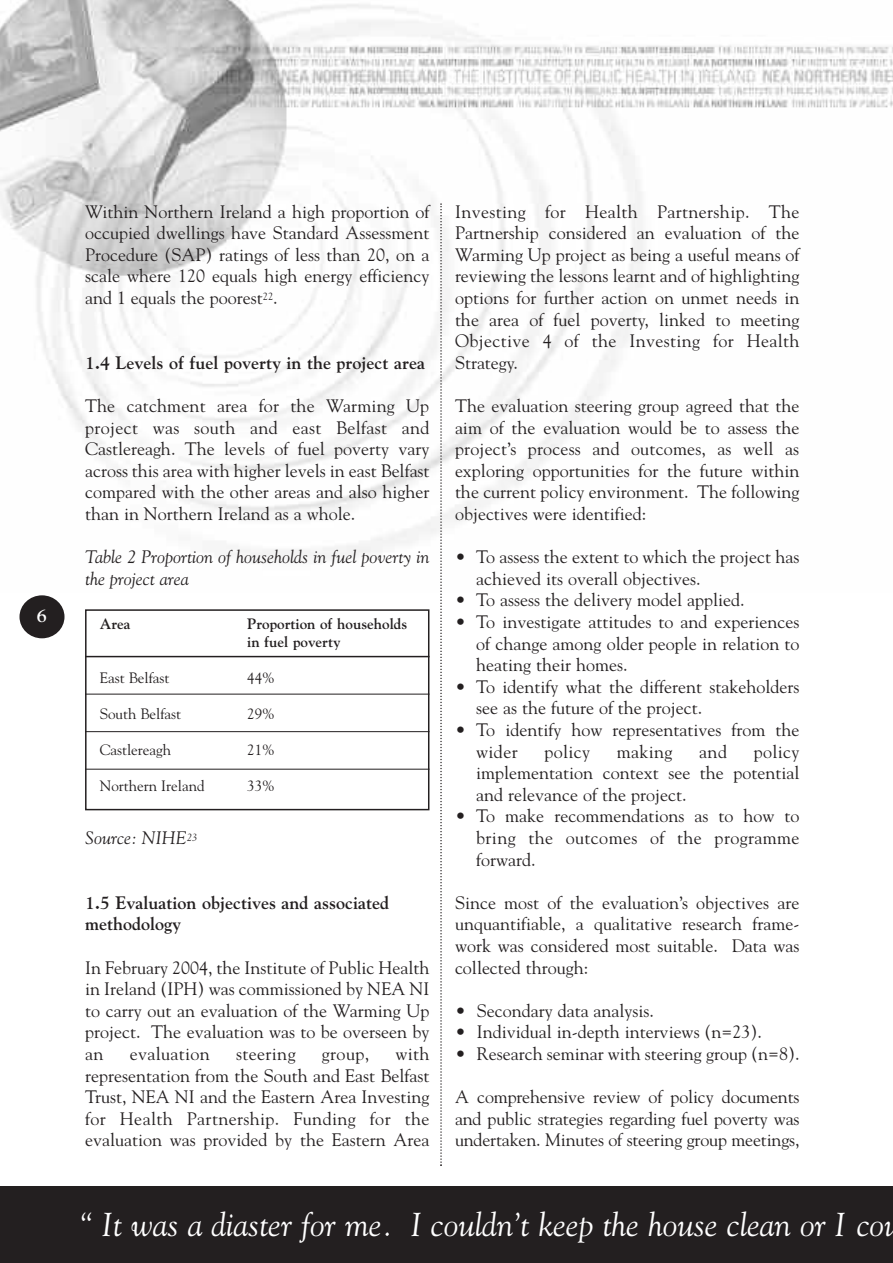
<style>
.page{position:relative;width:893px;height:1263px;background:#fff}
.page>*{position:absolute;margin:0;border:0;box-sizing:border-box;transform-origin:0 0}
.t1{font:italic 33px "Goudy";color:#fff}
.t2{font:18px/21.6px "Goudy";color:#231f20;text-align:justify}
.t3{font:700 18px/21.6px "Goudy";color:#231f20}
.t4{font:italic 18px/21.6px "Goudy";color:#231f20}
.t5{font:18px "Goudy";letter-spacing:.02em;color:#231f20}
.t6{font:700 18px "Goudy";color:#fff}
.t7{font:15px "Goudy";color:#231f20}
.t8{font:700 15px/18px "Goudy";color:#231f20}
</style>
<div class="page">
<img style="left:0;top:0;width:893px;height:560px">
<div style="left:20px;top:595px;width:44px;height:43px;background:#231f20;border-radius:50%"></div>
<svg style="left:440px;top:203px;width:2px;height:963px"></svg>
<div style="left:0;top:1186px;width:893px;height:77px;background:#231f20"></div>
<div style="left:85px;top:609px;width:344px;height:201px;border:2px solid #231f20"></div>
<hr style="left:85px;top:656px;width:344px;height:1px;background:#231f20">
<hr style="left:85px;top:694px;width:344px;height:1px;background:#231f20">
<hr style="left:85px;top:731px;width:344px;height:1px;background:#231f20">
<hr style="left:85px;top:769px;width:344px;height:1px;background:#231f20">
<p class="t6" style="left:37px;top:605px;width:12px">6</p>
<p class="t2" style="left:85px;top:200px;width:346px">Within Northern Ireland a high proportion of occupied dwellings have Standard Assessment Procedure (SAP) ratings of less than 20, on a scale where 120 equals high energy efficiency and 1 equals the poorest<sup>22</sup>.</p>
<p class="t3" style="left:85px;top:352px;width:342px">1.4 Levels of fuel poverty in the project area</p>
<p class="t2" style="left:85px;top:395px;width:346px">The catchment area for the Warming Up project was south and east Belfast and Castlereagh. The levels of fuel poverty vary across this area with higher levels in east Belfast compared with the other areas and also higher than in Northern Ireland as a whole.</p>
<p class="t4" style="left:85px;top:546px;width:346px">Table 2 Proportion of households in fuel poverty in the project area</p>
<p class="t8" style="left:100px;top:615px;width:32px">Area</p>
<p class="t7" style="left:100px;top:669px;width:71px">East Belfast</p>
<p class="t7" style="left:100px;top:705px;width:83px">South Belfast</p>
<p class="t7" style="left:100px;top:741px;width:73px">Castlereagh</p>
<p class="t7" style="left:100px;top:777px;width:106px">Northern Ireland</p>
<p class="t4" style="left:85px;top:827px;width:114px">Source: NIHE<sup>23</sup></p>
<p class="t8" style="left:247px;top:615px;width:162px">Proportion of households in fuel poverty</p>
<p class="t7" style="left:247px;top:669px;width:29px">44%</p>
<p class="t7" style="left:247px;top:705px;width:29px">29%</p>
<p class="t7" style="left:247px;top:741px;width:29px">21%</p>
<p class="t7" style="left:247px;top:777px;width:29px">33%</p>
<p class="t3" style="left:85px;top:892px;width:306px">1.5 Evaluation objectives and associated methodology</p>
<p class="t2" style="left:85px;top:956px;width:346px">In February 2004, the Institute of Public Health in Ireland (IPH) was commissioned by NEA NI to carry out an evaluation of the Warming Up project. The evaluation was to be overseen by an</p>
<p class="t2" style="left:85px;top:1043px;width:346px;text-indent:310px">with representation from the South and East Belfast Trust, NEA NI and the Eastern Area Investing for Health Partnership. Funding for the evaluation was provided by the Eastern Area</p>
<p class="t5" style="left:130px;top:1043px;width:82px">evaluation</p>
<p class="t5" style="left:236px;top:1043px;width:61px">steering</p>
<p class="t2" style="left:322px;top:1043px;width:49px">group,</p>
<p class="t2" style="left:455px;top:200px;width:346px">Investing for Health Partnership. The Partnership considered an evaluation of the Warming Up project as being a useful means of reviewing the lessons learnt and of highlighting options for further action on unmet needs in the area of fuel poverty, linked to meeting Objective 4 of the Investing for Health Strategy.</p>
<p class="t2" style="left:455px;top:395px;width:346px">The evaluation steering group agreed that the aim of the evaluation would be to assess the project’s process and outcomes, as well as exploring opportunities for the future within the current policy environment. The following objectives were identified:</p>
<p class="t2" style="left:476px;top:546px;width:325px;text-indent:-21px">• To assess the extent to which the project has achieved its overall objectives.</p>
<p class="t2" style="left:455px;top:589px;width:291px">• To assess the delivery model applied.</p>
<p class="t2" style="left:476px;top:611px;width:325px;text-indent:-21px">• To investigate attitudes to and experiences of change among older people in relation to heating their homes.</p>
<p class="t2" style="left:476px;top:676px;width:325px;text-indent:-21px">• To identify what the different stakeholders see as the future of the project.</p>
<p class="t2" style="left:476px;top:719px;width:325px;text-indent:-21px">• To identify how representatives from the wider</p>
<p class="t2" style="left:476px;top:740px;width:325px;text-indent:277px">policy implementation context see the potential and relevance of the project.</p>
<p class="t2" style="left:476px;top:805px;width:325px;text-indent:-21px">• To make recommendations as to how to bring the outcomes of the programme forward.</p>
<p class="t2" style="left:455px;top:892px;width:346px">Since most of the evaluation’s objectives are unquantifiable, a qualitative research frame&shy;work was considered most suitable. Data was collected through:</p>
<p class="t2" style="left:455px;top:1000px;width:201px">• Secondary data analysis.</p>
<p class="t2" style="left:455px;top:1021px;width:309px">• Individual in-depth interviews (n=23).</p>
<p class="t2" style="left:455px;top:1043px;width:346px">• Research seminar with steering group (n=8).</p>
<p class="t2" style="left:455px;top:1086px;width:346px">A comprehensive review of policy documents and public strategies regarding fuel poverty was undertaken. Minutes of steering group meetings,</p>
<p class="t2" style="left:544px;top:740px;width:47px">policy</p>
<p class="t2" style="left:617px;top:740px;width:57px">making</p>
<p class="t2" style="left:699px;top:740px;width:29px">and</p>
<h1 class="t1" style="left:78px;top:1205px;width:824px">“ It was a diaster for me. I couldn’t keep the house clean or I cou</h1>
</div>
